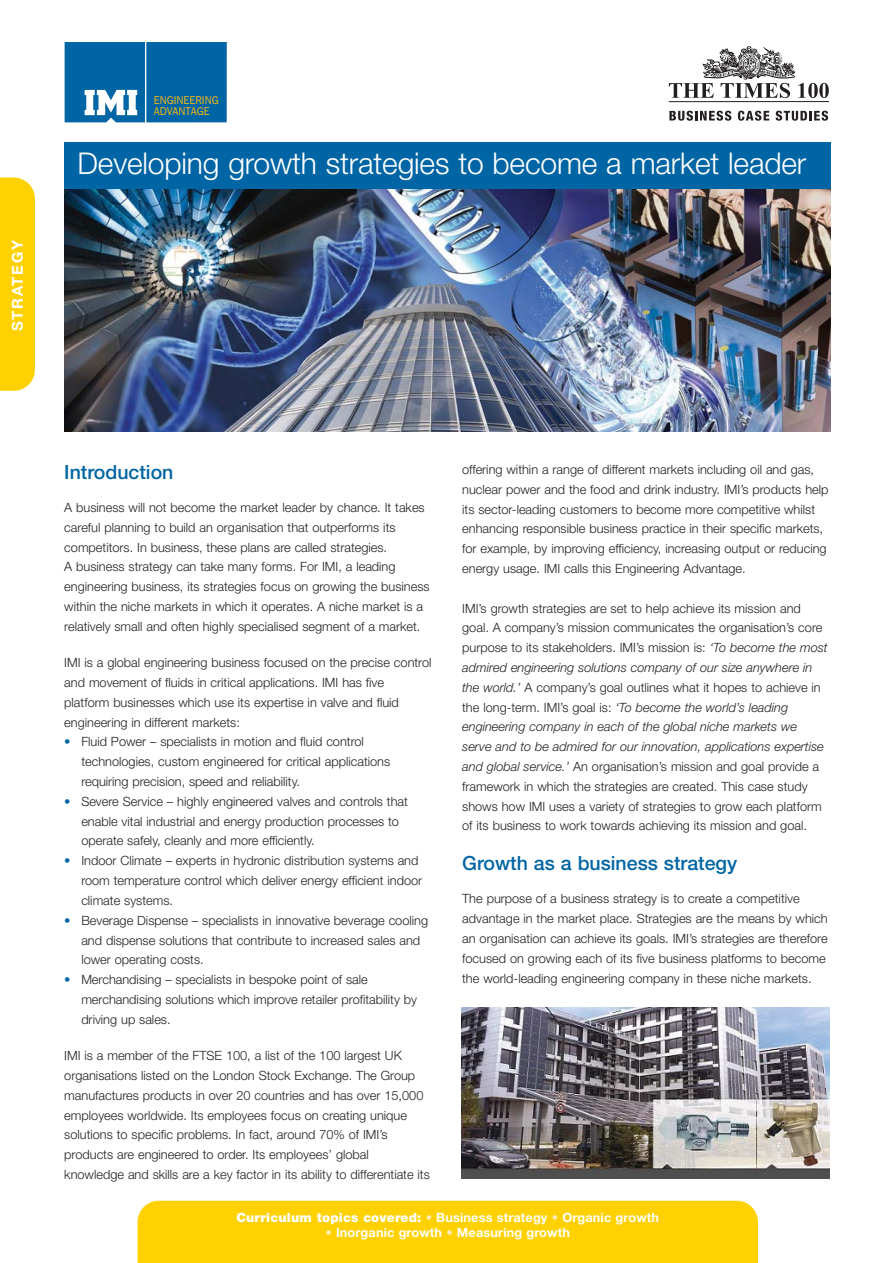
<style>
.page{position:relative;width:894px;height:1263px;background:#fff}
.page>*{position:absolute;margin:0;border:0;box-sizing:border-box;transform-origin:0 0}
.t1{font:300 30px "Helvetica Neue";letter-spacing:-.005em;color:#fff}
.t2{font:500 19.5px "Helvetica Neue";color:#0065a4}
.t3{font:700 15px "Helvetica Neue";letter-spacing:.11em;color:#fff}
.t4{font:300 12.75px/19.8px "Helvetica Neue";color:#231f20}
.t5{font:700 12.75px "Helvetica Neue";letter-spacing:.01em;color:#fff}
.t6{font:11.4px/11.4px "Franklin Gothic";color:#fdb813;scale:.94 1}
.s1{color:#0065a4}
.s2{font-style:italic}
.s3{font-weight:900}
.s4{color:#ffeebc}
</style>
<div class="page">
<img style="left:64px;top:189px;width:766px;height:242px">
<hr style="left:668px;top:101px;width:160px;height:1px;background:#231f20">
<svg style="left:668px;top:46px;width:160px;height:52px"></svg>
<svg style="left:669px;top:111px;width:62px;height:10px"></svg>
<svg style="left:737px;top:111px;width:32px;height:10px"></svg>
<svg style="left:775px;top:111px;width:52px;height:10px"></svg>
<div style="left:146px;top:42px;width:81px;height:80px;background:#0065a4"></div>
<svg style="left:65px;top:42px;width:80px;height:80px"></svg>
<div style="left:64px;top:142px;width:766px;height:47px;background:#0065a4"></div>
<div style="left:0;top:177px;width:35px;height:214px;background:#ffd100"></div>
<div style="left:137px;top:1200px;width:620px;height:62px;background:#ffd100"></div>
<img style="left:461px;top:1007px;width:367px;height:171px">
<p class="t3" style="left:12px;top:331px;width:92px;rotate:-90deg">STRATEGY</p>
<p class="t6" style="left:154px;top:95px;width:71px">ENGINEERING<br>ADVANTAGE</p>
<h1 class="t1" style="left:78px;top:153px;width:730px">Developing growth strategies to become a market leader</h1>
<h2 class="t2" style="left:64px;top:465px;width:111px">Introduction</h2>
<p class="t4" style="left:64px;top:499px;width:366px">A business will not become the market leader by chance. It takes careful planning to build an organisation that outperforms its competitors. In business, these plans are called strategies.<br>A business strategy can take many forms. For IMI, a leading engineering business, its strategies focus on growing the business within the niche markets in which it operates. A niche market is a relatively small and often highly specialised segment of a market.</p>
<p class="t4" style="left:64px;top:654px;width:368px">IMI is a global engineering business focused on the precise control and movement of fluids in critical applications. IMI has five platform businesses which use its expertise in valve and fluid engineering in different markets:</p>
<p class="t4" style="left:81px;top:733px;width:310px;text-indent:-17px"><span class="s1">•</span> Fluid Power – specialists in motion and fluid control technologies, custom engineered for critical applications requiring precision, speed and reliability.</p>
<p class="t4" style="left:81px;top:792px;width:328px;text-indent:-17px"><span class="s1">•</span> Severe Service – highly engineered valves and controls that enable vital industrial and energy production processes to operate safely, cleanly and more efficiently.</p>
<p class="t4" style="left:81px;top:852px;width:342px;text-indent:-17px"><span class="s1">•</span> Indoor Climate – experts in hydronic distribution systems and room temperature control which deliver energy efficient indoor climate systems.</p>
<p class="t4" style="left:81px;top:911px;width:348px;text-indent:-17px"><span class="s1">•</span> Beverage Dispense – specialists in innovative beverage cooling and dispense solutions that contribute to increased sales and lower operating costs.</p>
<p class="t4" style="left:81px;top:970px;width:337px;text-indent:-17px"><span class="s1">•</span> Merchandising – specialists in bespoke point of sale merchandising solutions which improve retailer profitability by driving up sales.</p>
<p class="t4" style="left:64px;top:1046px;width:367px">IMI is a member of the FTSE 100, a list of the 100 largest UK organisations listed on the London Stock Exchange. The Group manufactures products in over 20 countries and has over 15,000 employees worldwide. Its employees focus on creating unique solutions to specific problems. In fact, around 70% of IMI’s products are engineered to order. Its employees’ global knowledge and skills are a key factor in its ability to differentiate its</p>
<p class="t4" style="left:462px;top:460px;width:367px">offering within a range of different markets including oil and gas, nuclear power and the food and drink industry. IMI’s products help its sector-leading customers to become more competitive whilst enhancing responsible business practice in their specific markets, for example, by improving efficiency, increasing output or reducing energy usage. IMI calls this Engineering Advantage.</p>
<p class="t4" style="left:462px;top:599px;width:367px">IMI’s growth strategies are set to help achieve its mission and goal. A company’s mission communicates the organisation’s core purpose to its stakeholders. IMI’s mission is: <span class="s2">‘To become the most admired engineering solutions company of our size anywhere in the world.’</span> A company’s goal outlines what it hopes to achieve in the long-term. IMI’s goal is: <span class="s2">‘To become the world’s leading engineering company in each of the global niche markets we serve and to be admired for our innovation, applications expertise and global service.’</span> An organisation’s mission and goal provide a framework in which the strategies are created. This case study shows how IMI uses a variety of strategies to grow each platform of its business to work towards achieving its mission and goal.</p>
<h2 class="t2" style="left:462px;top:856px;width:276px">Growth as a business strategy</h2>
<p class="t4" style="left:462px;top:890px;width:367px">The purpose of a business strategy is to create a competitive advantage in the market place. Strategies are the means by which an organisation can achieve its goals. IMI’s strategies are therefore focused on growing each of its five business platforms to become the world-leading engineering company in these niche markets.</p>
<p class="t5" style="left:236px;top:1212px;width:424px"><span class="s3">Curriculum topics covered:</span> <span class="s4">•</span> Business strategy <span class="s4">•</span> Organic growth</p>
<p class="t5" style="left:325px;top:1228px;width:246px"><span class="s4">•</span> Inorganic growth <span class="s4">•</span> Measuring growth</p>
</div>
